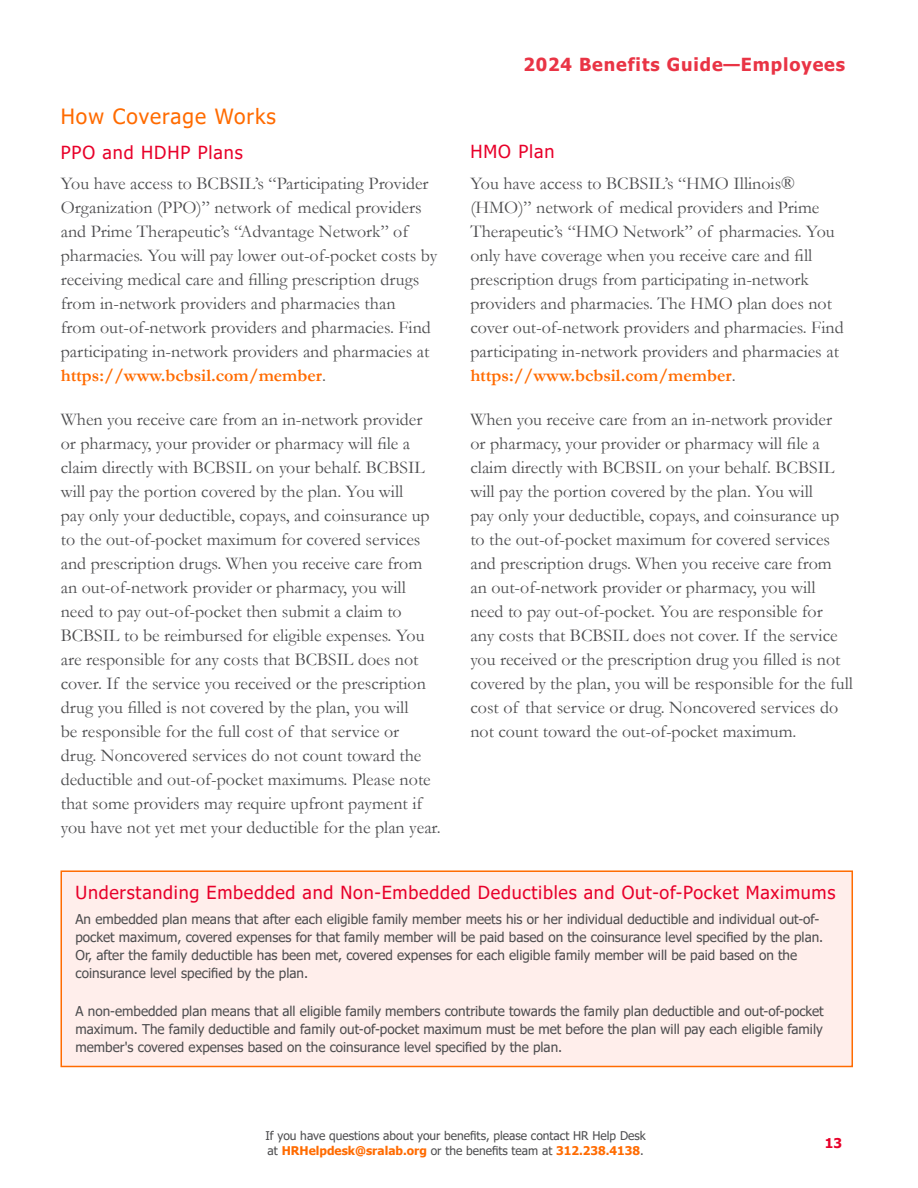
<style>
.page{position:relative;width:918px;height:1188px;background:#fff}
.page>*{position:absolute;margin:0;border:0;box-sizing:border-box;transform-origin:0 0}
.t1{font:21px "Tahoma";letter-spacing:.05em;color:#ff6b00}
.t2{font:18px/24px "Garamond";color:#4d4d4f}
.t3{font:18px "Tahoma";letter-spacing:.04em;color:#e8002a}
.t4{font:700 18px "Tahoma";letter-spacing:.05em;color:#e93445}
.t5{font:13.5px/18px "Tahoma";color:#4d4d4f}
.t6{font:700 13.5px "Tahoma";color:#e8002a}
.t7{font:12px/15px "Tahoma";color:#4d4d4f}
.s1{font-weight:700;color:#ff6b00}
</style>
<div class="page">
<div style="left:61px;top:871px;width:791px;height:195px;background:#ffeeeb"></div>
<div style="left:61px;top:870px;width:792px;height:197px;border:2px solid #ff6b00"></div>
<p class="t1" style="left:61px;top:102px;width:217px">How Coverage Works</p>
<p class="t3" style="left:61px;top:140px;width:184px">PPO and HDHP Plans</p>
<p class="t2" style="left:61px;top:171px;width:378px">You have access to BCBSIL’s “Participating Provider Organization (PPO)” network of medical providers and Prime Therapeutic’s “Advantage Network” of pharmacies. You will pay lower out-of-pocket costs by receiving medical care and filling prescription drugs from in-network providers and pharmacies than<br>from out-of-network providers and pharmacies. Find participating in-network providers and pharmacies at <span class="s1">https://www.bcbsil.com/member</span>.</p>
<p class="t2" style="left:61px;top:407px;width:382px">When you receive care from an in-network provider or pharmacy, your provider or pharmacy will file a claim directly with BCBSIL on your behalf. BCBSIL will pay the portion covered by the plan. You will<br>pay only your deductible, copays, and coinsurance up to the out-of-pocket maximum for covered services and prescription drugs. When you receive care from an out-of-network provider or pharmacy, you will need to pay out-of-pocket then submit a claim to BCBSIL to be reimbursed for eligible expenses. You are responsible for any costs that BCBSIL does not cover. If the service you received or the prescription drug you filled is not covered by the plan, you will<br>be responsible for the full cost of that service or<br>drug. Noncovered services do not count toward the deductible and out-of-pocket maximums. Please note that some providers may require upfront payment if you have not yet met your deductible for the plan year.</p>
<p class="t4" style="left:523px;top:51px;width:323px">2024 Benefits Guide—Employees</p>
<p class="t3" style="left:470px;top:140px;width:86px">HMO Plan</p>
<p class="t2" style="left:470px;top:171px;width:375px">You have access to BCBSIL’s “HMO Illinois® (HMO)” network of medical providers and Prime Therapeutic’s “HMO Network” of pharmacies. You only have coverage when you receive care and fill prescription drugs from participating in-network providers and pharmacies. The HMO plan does not cover out-of-network providers and pharmacies. Find participating in-network providers and pharmacies at <span class="s1">https://www.bcbsil.com/member</span>.</p>
<p class="t2" style="left:470px;top:407px;width:384px">When you receive care from an in-network provider<br>or pharmacy, your provider or pharmacy will file a claim directly with BCBSIL on your behalf. BCBSIL will pay the portion covered by the plan. You will<br>pay only your deductible, copays, and coinsurance up to the out-of-pocket maximum for covered services and prescription drugs. When you receive care from<br>an out-of-network provider or pharmacy, you will need to pay out-of-pocket. You are responsible for<br>any costs that BCBSIL does not cover. If the service you received or the prescription drug you filled is not covered by the plan, you will be responsible for the full cost of that service or drug. Noncovered services do not count toward the out-of-pocket maximum.</p>
<p class="t3" style="left:76px;top:881px;width:761px">Understanding Embedded and Non-Embedded Deductibles and Out-of-Pocket Maximums</p>
<p class="t5" style="left:76px;top:911px;width:749px">An embedded plan means that after each eligible family member meets his or her individual deductible and individual out-of&shy;pocket maximum, covered expenses for that family member will be paid based on the coinsurance level specified by the plan.<br>Or, after the family deductible has been met, covered expenses for each eligible family member will be paid based on the coinsurance level specified by the plan.</p>
<p class="t5" style="left:76px;top:1003px;width:750px;text-align:justify">A non-embedded plan means that all eligible family members contribute towards the family plan deductible and out-of-pocket maximum. The family deductible and family out-of-pocket maximum must be met before the plan will pay each eligible family member's covered expenses based on the coinsurance level specified by the plan.</p>
<p class="t7" style="left:265px;top:1129px;width:382px">If you have questions about your benefits, please contact HR Help Desk at <span class="s1">HRHelpdesk@sralab.org</span> or the benefits team at <span class="s1">312.238.4138</span>.</p>
<p class="t6" style="left:825px;top:1134px;width:19px">13</p>
</div>
